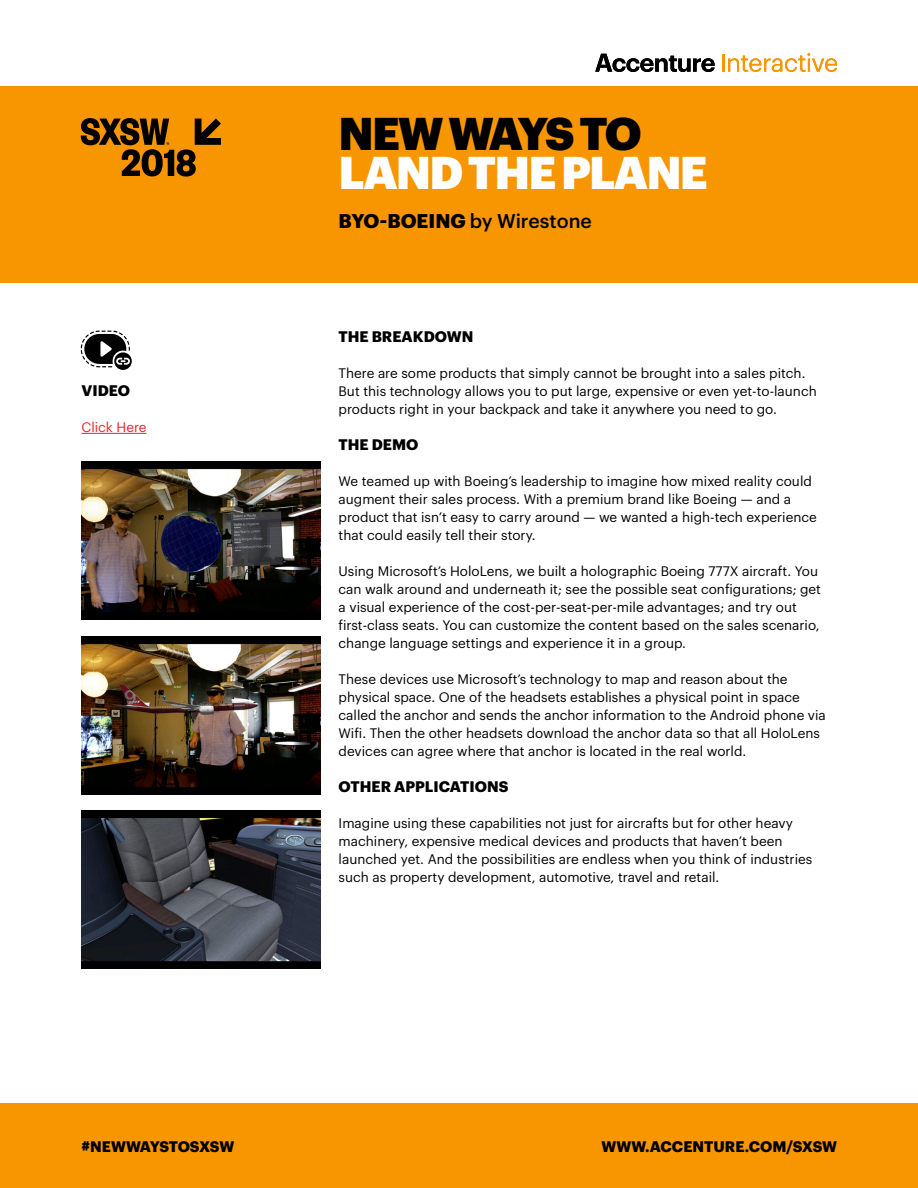
<style>
.page{position:relative;width:918px;height:1188px;background:#fff}
.page>*{position:absolute;margin:0;border:0;box-sizing:border-box;transform-origin:0 0}
.t1{font:900 45px "Graphik";letter-spacing:-.04em;color:#fff}
.t2{font:900 45px "Graphik";letter-spacing:-.07em;color:#000}
.t3{font:500 19.5px "Graphik";color:#000}
.t4{font:700 15px "Graphik";color:#000}
.t5{font:700 15px "Graphik";letter-spacing:-.02em;color:#000}
.t6{font:13.5px/18px "Graphik";color:#000}
.t7{font:13.5px "Graphik";color:#eb2328}
.s1{font-weight:700}
</style>
<div class="page">
<div style="left:0;top:1103px;width:918px;height:85px;background:#f79600"></div>
<div style="left:0;top:86px;width:918px;height:197px;background:#f79600"></div>
<svg style="left:595px;top:54px;width:120px;height:18px"></svg>
<svg style="left:722px;top:53px;width:115px;height:19px"></svg>
<img style="left:82px;top:461px;width:239px;height:158px">
<img style="left:82px;top:636px;width:239px;height:158px">
<img style="left:82px;top:811px;width:239px;height:158px">
<hr style="left:82px;top:433px;width:65px;height:1px;background:#eb2328">
<svg style="left:81px;top:331px;width:51px;height:39px"></svg>
<svg style="left:81px;top:118px;width:140px;height:59px"></svg>
<p class="t4" style="left:82px;top:379px;width:50px">VIDEO</p>
<p class="t7" style="left:82px;top:417px;width:67px">Click Here</p>
<h1 class="t2" style="left:339px;top:99px;width:305px">NEW WAYS TO</h1>
<h1 class="t1" style="left:339px;top:138px;width:371px">LAND THE PLANE</h1>
<h2 class="t3" style="left:339px;top:206px;width:255px"><span class="s1">BYO-BOEING</span> by Wirestone</h2>
<p class="t4" style="left:339px;top:325px;width:136px">THE BREAKDOWN</p>
<p class="t6" style="left:339px;top:363px;width:480px">There are some products that simply cannot be brought into a sales pitch.<br>But this technology allows you to put large, expensive or even yet-to-launch products right in your backpack and take it anywhere you need to go.</p>
<p class="t4" style="left:339px;top:433px;width:81px">THE DEMO</p>
<p class="t6" style="left:339px;top:471px;width:480px">We teamed up with Boeing’s leadership to imagine how mixed reality could augment their sales process. With a premium brand like Boeing — and a product that isn’t easy to carry around — we wanted a high-tech experience that could easily tell their story.</p>
<p class="t6" style="left:339px;top:561px;width:484px">Using Microsoft’s HoloLens, we built a holographic Boeing 777X aircraft. You can walk around and underneath it; see the possible seat configurations; get a visual experience of the cost-per-seat-per-mile advantages; and try out first-class seats. You can customize the content based on the sales scenario, change language settings and experience it in a group.</p>
<p class="t6" style="left:339px;top:669px;width:489px">These devices use Microsoft’s technology to map and reason about the physical space. One of the headsets establishes a physical point in space called the anchor and sends the anchor information to the Android phone via Wifi. Then the other headsets download the anchor data so that all HoloLens devices can agree where that anchor is located in the real world.</p>
<p class="t4" style="left:339px;top:775px;width:171px">OTHER APPLICATIONS</p>
<p class="t6" style="left:339px;top:813px;width:475px">Imagine using these capabilities not just for aircrafts but for other heavy machinery, expensive medical devices and products that haven’t been launched yet. And the possibilities are endless when you think of industries such as property development, automotive, travel and retail.</p>
<p class="t5" style="left:82px;top:1135px;width:154px">#NEWWAYSTOSXSW</p>
<p class="t4" style="left:601px;top:1135px;width:237px">WWW.ACCENTURE.COM/SXSW</p>
</div>
